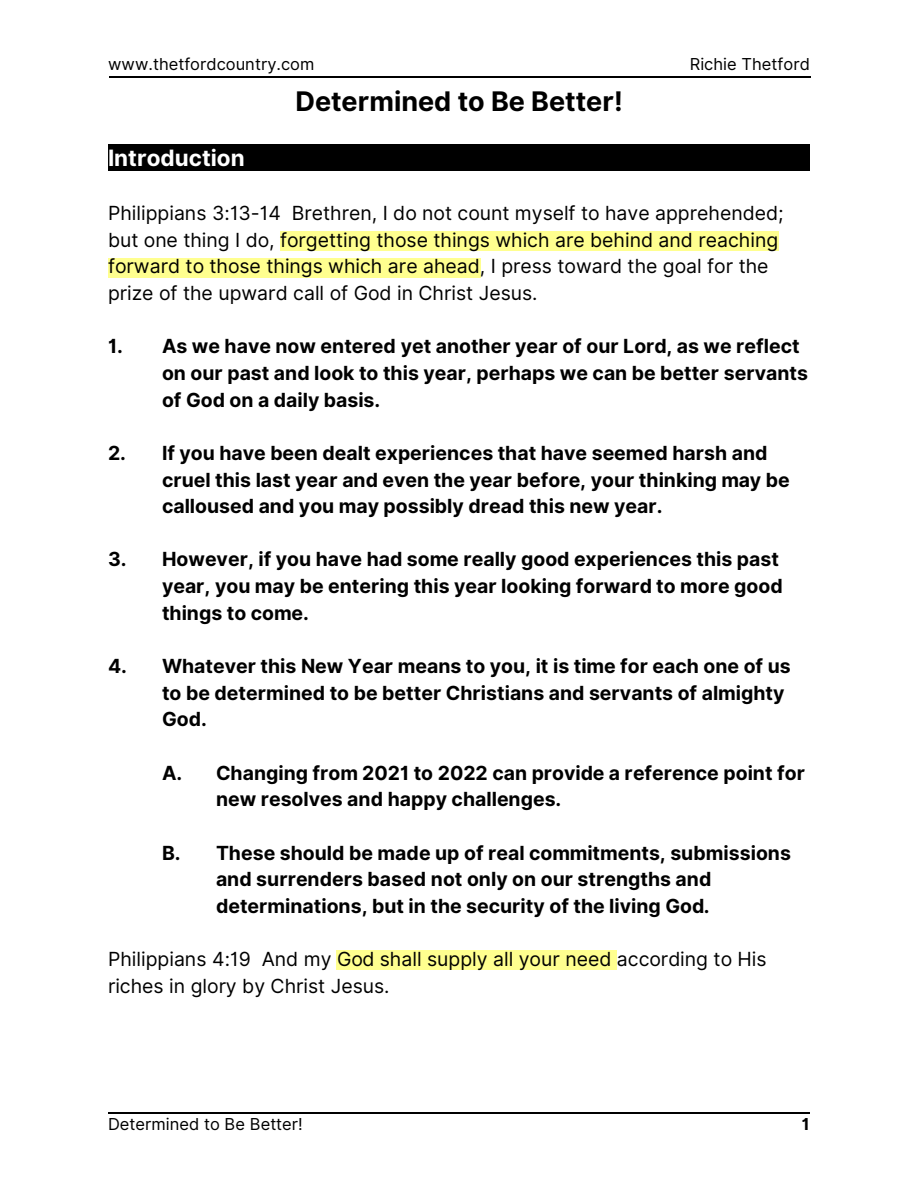
<style>
.page{position:relative;width:918px;height:1188px;background:#fff}
.page>*{position:absolute;margin:0;border:0;box-sizing:border-box;transform-origin:0 0}
.t1{font:700 27px "Inter";color:#000}
.t2{font:700 22.5px "Inter";color:#fff}
.t3{font:700 19.5px/26.7px "Inter";color:#000}
.t4{font:19.5px/26.7px "Inter";color:#000}
.t5{font:16.5px "Inter";color:#000}
.t6{font:700 16.5px "Inter";color:#000}
</style>
<div class="page">
<hr style="left:109px;top:77px;width:702px;height:1px;background:#000">
<div style="left:108px;top:144px;width:702px;height:27px;background:#000"></div>
<div style="left:280px;top:231px;width:498px;height:20px;background:#ffff8f"></div>
<div style="left:108px;top:258px;width:372px;height:19px;background:#ffff8f"></div>
<div style="left:337px;top:950px;width:280px;height:20px;background:#ffff8f"></div>
<hr style="left:108px;top:1113px;width:702px;height:1px;background:#000">
<p class="t5" style="left:108px;top:54px;width:208px">www.thetfordcountry.com</p>
<p class="t5" style="left:690px;top:54px;width:122px">Richie Thetford</p>
<h1 class="t1" style="left:295px;top:85px;width:329px">Determined to Be Better!</h1>
<p class="t2" style="left:108px;top:144px;width:138px">Introduction</p>
<p class="t4" style="left:108px;top:200px;width:677px">Philippians 3:13-14 Brethren, I do not count myself to have apprehended; but one thing I do, forgetting those things which are behind and reaching forward to those things which are ahead, I press toward the goal for the prize of the upward call of God in Christ Jesus.</p>
<p class="t3" style="left:162px;top:333px;width:647px;text-indent:-54px">1. As we have now entered yet another year of our Lord, as we reflect on our past and look to this year, perhaps we can be better servants of God on a daily basis.</p>
<p class="t3" style="left:162px;top:439px;width:629px;text-indent:-54px">2. If you have been dealt experiences that have seemed harsh and cruel this last year and even the year before, your thinking may be calloused and you may possibly dread this new year.</p>
<p class="t3" style="left:162px;top:546px;width:622px;text-indent:-54px">3. However, if you have had some really good experiences this past year, you may be entering this year looking forward to more good things to come.</p>
<p class="t3" style="left:162px;top:653px;width:630px;text-indent:-54px">4. Whatever this New Year means to you, it is time for each one of us to be determined to be better Christians and servants of almighty<br>God.</p>
<p class="t3" style="left:216px;top:759px;width:591px;text-indent:-54px">A. Changing from 2021 to 2022 can provide a reference point for new resolves and happy challenges.</p>
<p class="t3" style="left:216px;top:839px;width:576px;text-indent:-54px">B. These should be made up of real commitments, submissions and surrenders based not only on our strengths and determinations, but in the security of the living God.</p>
<p class="t4" style="left:108px;top:946px;width:660px">Philippians 4:19 And my God shall supply all your need according to His riches in glory by Christ Jesus.</p>
<p class="t5" style="left:108px;top:1114px;width:196px">Determined to Be Better!</p>
<p class="t6" style="left:802px;top:1114px;width:9px">1</p>
</div>
